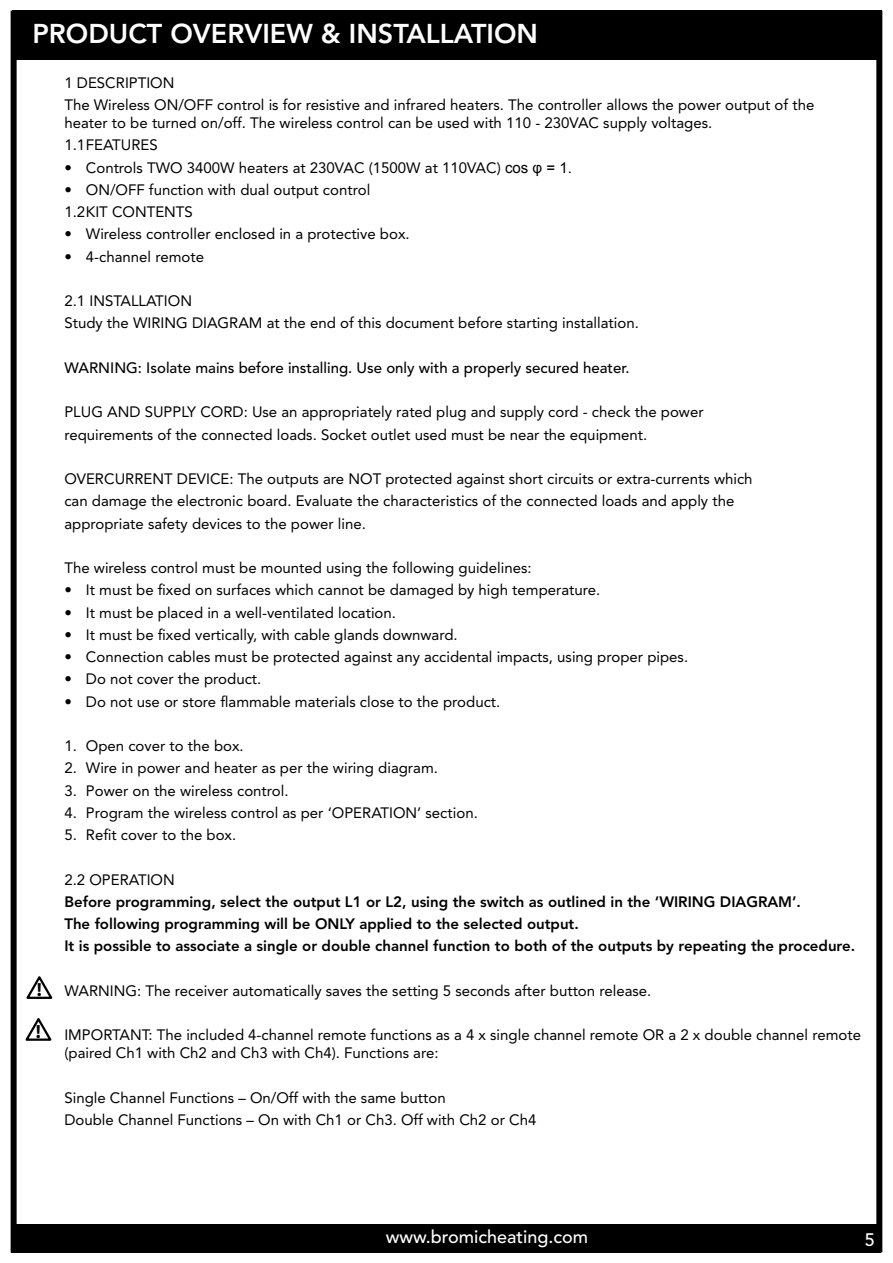
<style>
.page{position:relative;width:893px;height:1263px;background:#fff}
.page>*{position:absolute;margin:0;border:0;box-sizing:border-box;transform-origin:0 0}
.t1{font:800 27px "Avenir";color:#fff}
.t2{font:700 19.05px/41.8px "Myriad";color:#000}
.t3{font:500 18px "Avenir";color:#fff}
.t4{font:15px/22.2px "Avenir";color:#000}
.t5{font:800 15px/22.2px "Avenir";color:#000}
.t6{font:500 15px "Avenir";color:#000}
.s1{font-family:"Arial"}
</style>
<div class="page">
<div style="left:11px;top:1224px;width:870px;height:29px;background:#000"></div>
<div style="left:12px;top:10px;width:870px;height:50px;background:#000"></div>
<div style="left:11px;top:11px;width:871px;height:1241px;border:6px solid #000"></div>
<svg style="left:26px;top:976px;width:27px;height:23px"></svg>
<svg style="left:26px;top:1018px;width:26px;height:23px"></svg>
<h1 class="t1" style="left:32px;top:22px;width:507px">PRODUCT OVERVIEW &amp; INSTALLATION</h1>
<p class="t4" style="left:64px;top:73px;width:751px">1 DESCRIPTION<br>The Wireless ON/OFF control is for resistive and infrared heaters. The controller allows the power output of the</p>
<p class="t4" style="left:64px;top:113px;width:649px">heater to be turned on/off. The wireless control can be used with 110 - 230VAC supply voltages.<br>1.1 FEATURES</p>
<p class="t4" style="left:64px;top:158px;width:509px">• Controls TWO 3400W heaters at 230VAC (1500W at 110VAC) <span class="s1">cos φ = 1.</span></p>
<p class="t4" style="left:64px;top:180px;width:307px">• ON/OFF function with dual output control<br>1.2 KIT CONTENTS</p>
<p class="t4" style="left:64px;top:224px;width:347px">• Wireless controller enclosed in a protective box.</p>
<p class="t4" style="left:64px;top:247px;width:141px">• 4-channel remote</p>
<p class="t4" style="left:64px;top:291px;width:576px">2.1 INSTALLATION<br>Study the WIRING DIAGRAM at the end of this document before starting installation.</p>
<p class="t6" style="left:64px;top:361px;width:567px">WARNING: Isolate mains before installing. Use only with a properly secured heater.</p>
<p class="t4" style="left:64px;top:402px;width:641px">PLUG AND SUPPLY CORD: Use an appropriately rated plug and supply cord - check the power requirements of the connected loads. Socket outlet used must be near the equipment.</p>
<p class="t4" style="left:64px;top:469px;width:690px">OVERCURRENT DEVICE: The outputs are NOT protected against short circuits or extra-currents which can damage the electronic board. Evaluate the characteristics of the connected loads and apply the appropriate safety devices to the power line.</p>
<p class="t4" style="left:64px;top:558px;width:469px">The wireless control must be mounted using the following guidelines:</p>
<p class="t4" style="left:64px;top:580px;width:537px">• It must be fixed on surfaces which cannot be damaged by high temperature.</p>
<p class="t4" style="left:64px;top:603px;width:333px">• It must be placed in a well-ventilated location.</p>
<p class="t4" style="left:64px;top:625px;width:395px">• It must be fixed vertically, with cable glands downward.</p>
<p class="t4" style="left:64px;top:647px;width:625px">• Connection cables must be protected against any accidental impacts, using proper pipes.</p>
<p class="t4" style="left:64px;top:669px;width:198px">• Do not cover the product.</p>
<p class="t4" style="left:64px;top:691px;width:437px">• Do not use or store flammable materials close to the product.</p>
<p class="t4" style="left:64px;top:736px;width:181px">1. Open cover to the box.</p>
<p class="t4" style="left:64px;top:758px;width:375px">2. Wire in power and heater as per the wiring diagram.</p>
<p class="t4" style="left:64px;top:780px;width:226px">3. Power on the wireless control.</p>
<p class="t4" style="left:64px;top:803px;width:415px">4. Program the wireless control as per ‘OPERATION’ section.</p>
<p class="t4" style="left:64px;top:825px;width:173px">5. Refit cover to the box.</p>
<p class="t4" style="left:64px;top:869px;width:112px">2.2 OPERATION</p>
<p class="t5" style="left:64px;top:892px;width:792px">Before programming, select the output L1 or L2, using the switch as outlined in the ‘WIRING DIAGRAM’.<br>The following programming will be ONLY applied to the selected output.<br>It is possible to associate a single or double channel function to both of the outputs by repeating the procedure.</p>
<p class="t4" style="left:64px;top:981px;width:588px">WARNING: The receiver automatically saves the setting 5 seconds after button release.</p>
<p class="t4" style="left:64px;top:1027px;width:798px;line-height:18px">IMPORTANT: The included 4-channel remote functions as a 4 x single channel remote OR a 2 x double channel remote (paired Ch1 with Ch2 and Ch3 with Ch4). Functions are:</p>
<p class="t4" style="left:64px;top:1088px;width:473px">Single Channel Functions – On/Off with the same button<br>Double Channel Functions – On with Ch1 or Ch3. Off with Ch2 or Ch4</p>
<p class="t2" style="left:36px;top:969px;width:8px">! !</p>
<p class="t3" style="left:386px;top:1229px;width:204px">www.bromicheating.com</p>
<p class="t3" style="left:865px;top:1232px;width:12px">5</p>
</div>
